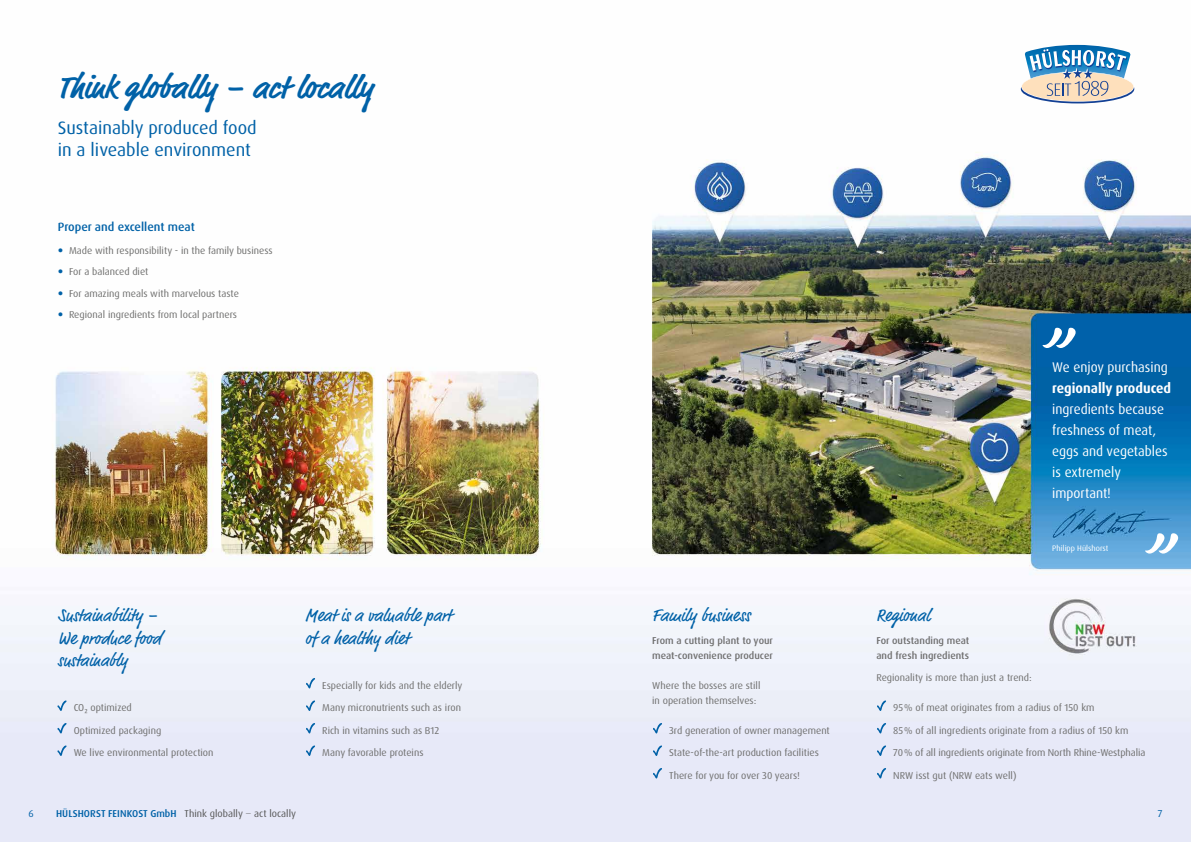
<style>
.page{position:relative;width:1191px;height:842px;background:#fff}
.page>*{position:absolute;margin:0;border:0;box-sizing:border-box;transform-origin:0 0}
.t1{font:700 33px "Market Pro";color:#0061a7}
.t2{font:18px/22.5px "Market Pro";color:#0061a7}
.t3{font:18px/22px "Dax Pro";color:#0061a7}
.t4{font:14px/21px "Dax Pro";color:#fff;scale:.95 1}
.t5{font:700 14px "Dax Pro";color:#fff;scale:.95 1}
.t6{font:500 12px "Dax Pro";color:#0061a7}
.t7{font:10px/21.5px "Dax Pro";color:#6f6f6e}
.t8{font:500 10px/15px "Dax Pro";color:#6f6f6e}
.t9{font:10px "Dax Pro";color:#565656}
.t10{font:10px "Dax Pro";color:#0061a7}
.t11{font:8px "Dax Pro";color:#fff}
.s1{font-weight:500;color:#0061a7}
.s2{font-family:"Museo Sans 100"}
</style>
<div class="page">
<img style="left:0;top:44px;width:1191px;height:798px">
<svg style="left:1042px;top:326px;width:35px;height:22px"></svg>
<svg style="left:1144px;top:532px;width:35px;height:22px"></svg>
<svg style="left:306px;top:678px;width:9px;height:10px"></svg>
<svg style="left:306px;top:700px;width:9px;height:11px"></svg>
<svg style="left:306px;top:723px;width:9px;height:10px"></svg>
<svg style="left:306px;top:745px;width:9px;height:11px"></svg>
<svg style="left:57px;top:700px;width:10px;height:11px"></svg>
<svg style="left:57px;top:723px;width:10px;height:10px"></svg>
<svg style="left:57px;top:745px;width:10px;height:11px"></svg>
<svg style="left:653px;top:723px;width:9px;height:10px"></svg>
<svg style="left:653px;top:745px;width:9px;height:11px"></svg>
<svg style="left:653px;top:768px;width:9px;height:10px"></svg>
<svg style="left:877px;top:700px;width:9px;height:11px"></svg>
<svg style="left:877px;top:723px;width:9px;height:10px"></svg>
<svg style="left:877px;top:745px;width:9px;height:11px"></svg>
<svg style="left:877px;top:768px;width:9px;height:10px"></svg>
<img style="left:1024px;top:45px;width:106px;height:4px">
<svg style="left:1020px;top:49px;width:114px;height:54px"></svg>
<svg style="left:59px;top:248px;width:3px;height:4px"></svg>
<svg style="left:59px;top:291px;width:3px;height:4px"></svg>
<h1 class="t1" style="left:58px;top:64px;width:317px">Think globally – act locally</h1>
<h2 class="t3" style="left:58px;top:117px;width:200px">Sustainably produced food in a liveable environment</h2>
<p class="t6" style="left:58px;top:219px;width:139px">Proper and excellent meat</p>
<p class="t7" style="left:69px;top:239px;width:205px">Made with responsibility - in the family business For a balanced diet<br>For amazing meals with marvelous taste Regional ingredients from local partners</p>
<h2 class="t2" style="left:58px;top:605px;width:105px">Sustainability –<br>We produce food sustainably</h2>
<p class="t7" style="left:74px;top:697px;width:60px">CO₂ optimized</p>
<p class="t7" style="left:74px;top:719px;width:89px">Optimized packaging</p>
<p class="t7" style="left:74px;top:742px;width:141px">We live environmental protection</p>
<h2 class="t2" style="left:305px;top:605px;width:148px">Meat is a valuable part of a healthy diet</h2>
<p class="t7" style="left:322px;top:674px;width:142px">Especially for kids and the elderly</p>
<p class="t7" style="left:322px;top:697px;width:140px">Many micronutrients such as iron</p>
<p class="t7" style="left:322px;top:719px;width:119px">Rich in vitamins such as B12</p>
<p class="t7" style="left:322px;top:742px;width:103px">Many favorable proteins</p>
<h2 class="t2" style="left:652px;top:605px;width:100px">Family business</h2>
<p class="t8" style="left:652px;top:633px;width:122px">From a cutting plant to your meat-convenience producer</p>
<p class="t7" style="left:652px;top:678px;width:110px;line-height:15px">Where the bosses are still in operation themselves:</p>
<p class="t7" style="left:669px;top:719px;width:162px">3rd generation of owner management</p>
<p class="t7" style="left:669px;top:742px;width:151px">State-of-the-art production facilities</p>
<p class="t7" style="left:669px;top:764px;width:132px">There for you for over 30 years!</p>
<h3 class="t4" style="left:1052px;top:356px;width:123px">We enjoy purchasing</h3>
<h3 class="t5" style="left:1052px;top:379px;width:127px">regionally produced</h3>
<h3 class="t4" style="left:1052px;top:398px;width:123px">ingredients because freshness of meat, eggs and vegetables is extremely important!</h3>
<p class="t11" style="left:1052px;top:543px;width:58px">Philipp Hülshorst</p>
<h2 class="t2" style="left:876px;top:605px;width:55px">Regional</h2>
<p class="t8" style="left:876px;top:633px;width:94px">For outstanding meat and fresh ingredients</p>
<p class="t7" style="left:876px;top:667px;width:157px">Regionality is more than just a trend:</p>
<p class="t7" style="left:893px;top:697px;width:203px">95% of meat originates from a radius of 150 km</p>
<p class="t7" style="left:893px;top:719px;width:237px">85% of all ingredients originate from a radius of 150 km</p>
<p class="t7" style="left:893px;top:742px;width:254px">70% of all ingredients originate from North Rhine-Westphalia</p>
<p class="t7" style="left:893px;top:764px;width:125px">NRW isst gut (NRW eats well)</p>
<p class="t9" style="left:56px;top:807px;width:241px"><span class="s1">HÜLSHORST FEINKOST GmbH</span> Think globally <span class="s2">–</span> act locally</p>
<p class="t10" style="left:29px;top:807px;width:7px">6</p>
<p class="t10" style="left:1158px;top:807px;width:6px">7</p>
</div>
